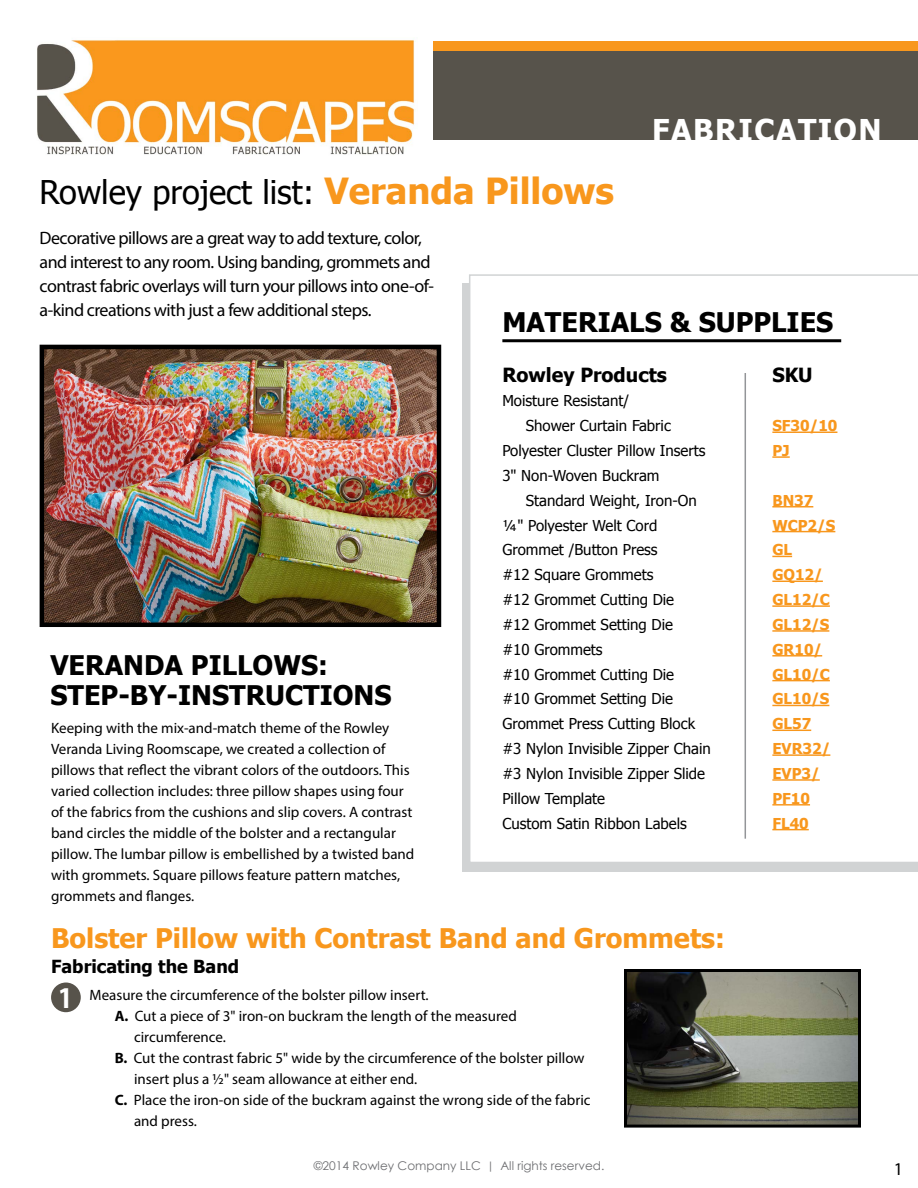
<style>
.page{position:relative;width:918px;height:1188px;background:#fff}
.page>*{position:absolute;margin:0;border:0;box-sizing:border-box;transform-origin:0 0}
.t1{font:32.7px "Tahoma";color:#000}
.t2{font:700 condensed 30.45px "Myriad Pro";color:#fff}
.t3{font:700 30px "Tahoma";letter-spacing:.05em;color:#fff}
.t4{font:700 27px/30px "Tahoma";color:#000}
.t5{font:700 27px "Tahoma";color:#f8971d}
.t6{font:700 19.5px "Tahoma";color:#000}
.t7{font:18px/24px "Myriad Pro";letter-spacing:-.03em;color:#000}
.t8{font:700 18px "Tahoma";color:#000}
.t9{font:15px/21px "Myriad Pro";color:#000}
.t10{font:15px/24.9px "Tahoma";color:#000}
.t11{font:700 15px "Tahoma";color:#f8971d}
.t12{font:12px "Century Gothic";color:#6d6e71}
.s1{font-weight:700;font-size:36px;color:#f8971d}
.s2{font-weight:700}
.s3{font-family:"Tw Cen"}
</style>
<div class="page">
<div style="left:463px;top:283px;width:455px;height:589px;background:#d1d3d4"></div>
<div style="left:469px;top:274px;width:449px;height:588px;background:#fff"></div>
<div style="left:434px;top:41px;width:484px;height:99px;background:#57534b"></div>
<img style="left:37px;top:40px;width:379px;height:115px">
<hr style="left:502px;top:339px;width:339px;height:3px;background:#000">
<div style="left:434px;top:41px;width:484px;height:10px;background:#f8971d"></div>
<hr style="left:772px;top:432px;width:65px;height:1px;background:#f8971d">
<svg style="left:772px;top:456px;width:18px;height:2px"></svg>
<hr style="left:772px;top:506px;width:41px;height:1px;background:#f8971d">
<hr style="left:772px;top:531px;width:63px;height:1px;background:#f8971d">
<svg style="left:772px;top:556px;width:20px;height:1px"></svg>
<hr style="left:772px;top:581px;width:51px;height:1px;background:#f8971d">
<hr style="left:772px;top:605px;width:58px;height:2px;background:#f8971d">
<hr style="left:772px;top:630px;width:57px;height:2px;background:#f8971d">
<hr style="left:772px;top:655px;width:50px;height:2px;background:#f8971d">
<hr style="left:772px;top:680px;width:58px;height:1px;background:#f8971d">
<hr style="left:772px;top:705px;width:57px;height:1px;background:#f8971d">
<hr style="left:772px;top:730px;width:39px;height:1px;background:#f8971d">
<hr style="left:772px;top:754px;width:58px;height:2px;background:#f8971d">
<hr style="left:772px;top:779px;width:48px;height:2px;background:#f8971d">
<hr style="left:772px;top:804px;width:38px;height:2px;background:#f8971d">
<hr style="left:772px;top:829px;width:37px;height:1px;background:#f8971d">
<hr style="left:745px;top:373px;width:1px;height:466px;background:#939598">
<img style="left:45px;top:350px;width:391px;height:272px">
<div style="left:40px;top:345px;width:401px;height:282px;border:4px solid #000"></div>
<div style="left:51px;top:983px;width:30px;height:29px;background:#57534b;border-radius:50%"></div>
<img style="left:628px;top:973px;width:229px;height:151px">
<div style="left:624px;top:969px;width:237px;height:159px;border:3px solid #000"></div>
<h3 class="t3" style="left:652px;top:109px;width:231px">FABRICATION</h3>
<h1 class="t1" style="left:40px;top:170px;width:576px">Rowley project list: <span class="s1">Veranda Pillows</span></h1>
<p class="t7" style="left:40px;top:226px;width:396px">Decorative pillows are a great way to add texture, color, and interest to any room. Using banding, grommets and contrast fabric overlays will turn your pillows into one-of&shy;a-kind creations with just a few additional steps.</p>
<h3 class="t4" style="left:502px;top:305px;width:333px">MATERIALS &amp; SUPPLIES</h3>
<h3 class="t6" style="left:502px;top:361px;width:166px">Rowley Products</h3>
<h3 class="t6" style="left:772px;top:361px;width:42px">SKU</h3>
<p class="t10" style="left:526px;top:388px;width:147px;text-indent:-23px">Moisture Resistant/<br>Shower Curtain Fabric</p>
<p class="t11" style="left:772px;top:415px;width:67px">SF30/10</p>
<p class="t10" style="left:502px;top:437px;width:205px">Polyester Cluster Pillow Inserts</p>
<p class="t11" style="left:772px;top:440px;width:19px">PJ</p>
<p class="t10" style="left:526px;top:462px;width:173px;text-indent:-23px">3" Non-Woven Buckram<br>Standard Weight, Iron-On</p>
<p class="t11" style="left:772px;top:490px;width:42px">BN37</p>
<p class="t10" style="left:502px;top:512px;width:156px">¼" Polyester Welt Cord</p>
<p class="t11" style="left:772px;top:515px;width:64px">WCP2/S</p>
<p class="t10" style="left:502px;top:537px;width:157px">Grommet /Button Press</p>
<p class="t11" style="left:772px;top:539px;width:21px">GL</p>
<p class="t10" style="left:502px;top:562px;width:153px">#12 Square Grommets</p>
<p class="t11" style="left:772px;top:564px;width:52px">GQ12/</p>
<p class="t10" style="left:502px;top:586px;width:173px">#12 Grommet Cutting Die</p>
<p class="t11" style="left:772px;top:589px;width:59px">GL12/C</p>
<p class="t10" style="left:502px;top:611px;width:172px">#12 Grommet Setting Die</p>
<p class="t11" style="left:772px;top:614px;width:59px">GL12/S</p>
<p class="t10" style="left:502px;top:636px;width:102px">#10 Grommets</p>
<p class="t11" style="left:772px;top:639px;width:51px">GR10/</p>
<p class="t10" style="left:502px;top:661px;width:173px">#10 Grommet Cutting Die</p>
<p class="t11" style="left:772px;top:664px;width:59px">GL10/C</p>
<p class="t10" style="left:502px;top:686px;width:172px">#10 Grommet Setting Die</p>
<p class="t11" style="left:772px;top:688px;width:59px">GL10/S</p>
<p class="t10" style="left:502px;top:711px;width:194px">Grommet Press Cutting Block</p>
<p class="t11" style="left:772px;top:713px;width:40px">GL57</p>
<p class="t10" style="left:502px;top:736px;width:210px">#3 Nylon Invisible Zipper Chain</p>
<p class="t11" style="left:772px;top:738px;width:60px">EVR32/</p>
<p class="t10" style="left:502px;top:760px;width:204px">#3 Nylon Invisible Zipper Slide</p>
<p class="t11" style="left:772px;top:763px;width:49px">EVP3/</p>
<p class="t10" style="left:502px;top:785px;width:104px">Pillow Template</p>
<p class="t11" style="left:772px;top:788px;width:39px">PF10</p>
<p class="t10" style="left:502px;top:810px;width:186px">Custom Satin Ribbon Labels</p>
<p class="t11" style="left:772px;top:813px;width:38px">FL40</p>
<h3 class="t4" style="left:50px;top:648px;width:343px">VERANDA PILLOWS:<br>STEP-BY-INSTRUCTIONS</h3>
<p class="t9" style="left:51px;top:717px;width:365px">Keeping with the mix-and-match theme of the Rowley Veranda Living Roomscape, we created a collection of pillows that reflect the vibrant colors of the outdoors. This varied collection includes: three pillow shapes using four of the fabrics from the cushions and slip covers. A contrast band circles the middle of the bolster and a rectangular pillow. The lumbar pillow is embellished by a twisted band with grommets. Square pillows feature pattern matches, grommets and flanges.</p>
<h3 class="t5" style="left:51px;top:919px;width:675px">Bolster Pillow with Contrast Band and Grommets:</h3>
<p class="t8" style="left:51px;top:954px;width:190px">Fabricating the Band</p>
<h2 class="t2" style="left:59px;top:979px;width:14px">1</h2>
<p class="t9" style="left:90px;top:985px;width:341px">Measure the circumference of the bolster pillow insert.</p>
<p class="t9" style="left:115px;top:1006px;width:404px"><span class="s2">A.</span> Cut a piece of 3" iron-on buckram the length of the measured</p>
<p class="t9" style="left:134px;top:1027px;width:93px">circumference.</p>
<p class="t9" style="left:115px;top:1048px;width:471px"><span class="s2">B.</span> Cut the contrast fabric 5" wide by the circumference of the bolster pillow</p>
<p class="t9" style="left:134px;top:1069px;width:285px">insert plus a ½" seam allowance at either end.</p>
<p class="t9" style="left:115px;top:1090px;width:477px"><span class="s2">C.</span> Place the iron-on side of the buckram against the wrong side of the fabric</p>
<p class="t9" style="left:134px;top:1111px;width:64px">and press.</p>
<p class="t12" style="left:314px;top:1157px;width:292px">©2014 Rowley Company LLC <span class="s3">|</span> All rights reserved.</p>
<p class="t7" style="left:894px;top:1156px;width:11px">1</p>
</div>
